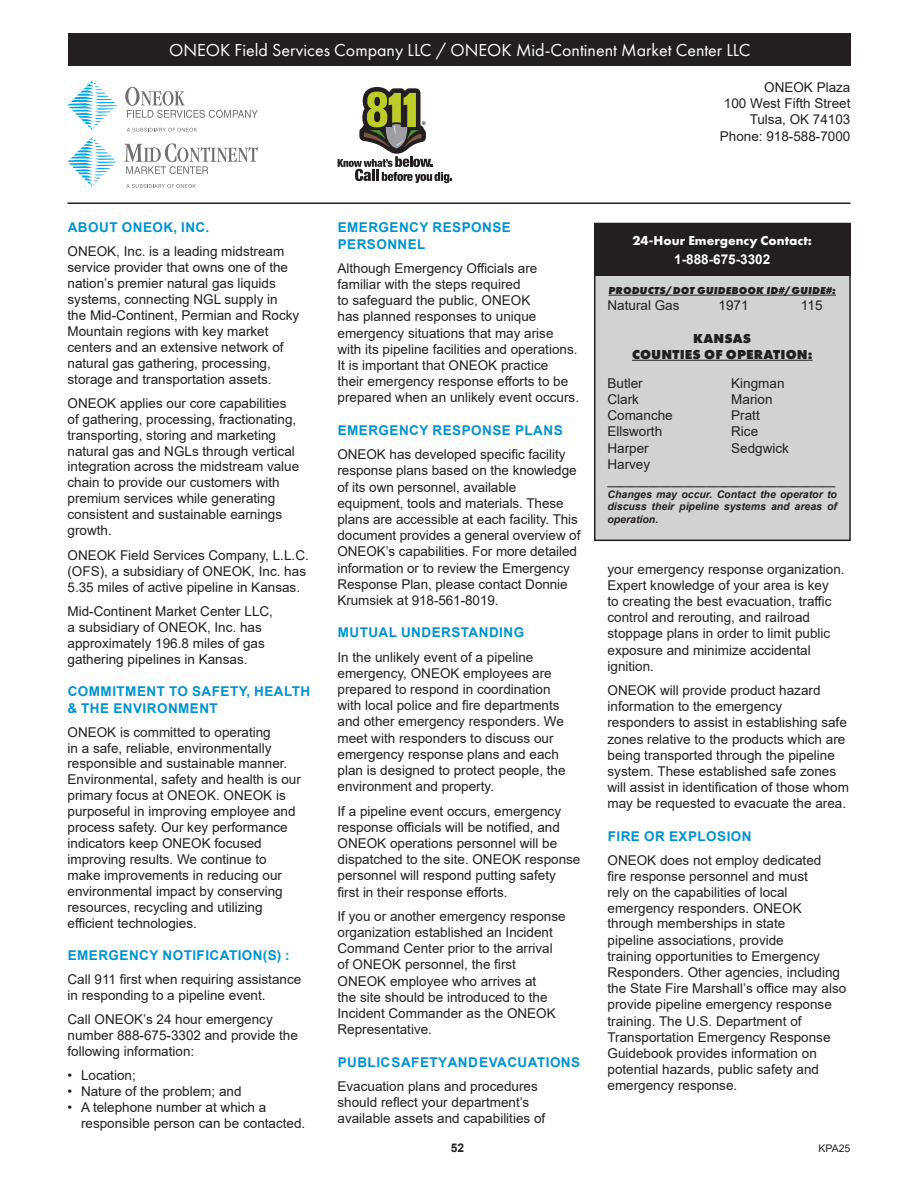
<style>
.page{position:relative;width:918px;height:1188px;background:#fff}
.page>*{position:absolute;margin:0;border:0;box-sizing:border-box;transform-origin:0 0}
.t1{font:18px "Futura PT";color:#fff}
.t2{font:13.5px/16.2px "Arial";color:#231f20}
.t3{font:700 13.5px/16.2px "Arial";letter-spacing:.035em;color:#0093d0}
.t4{font:800 13.5px "Futura PT";letter-spacing:.01em;color:#231f20}
.t5{font:700 13.5px "Futura PT";color:#fff}
.t6{font:700 13.5px "Arial";color:#fff}
.t7{font:700 12px "Arial";color:#231f20}
.t8{font:italic 700 10.5px/12.6px "Arial";color:#231f20;text-align:justify}
.t9{font:italic 800 10.5px "Futura PT";letter-spacing:.01em;color:#231f20}
.t10{font:10.5px "Arial";color:#231f20}
</style>
<div class="page">
<hr style="left:67px;top:202px;width:783px;height:2px;background:#231f20">
<div style="left:68px;top:34px;width:783px;height:32px;background:#231f20"></div>
<svg style="left:338px;top:87px;width:114px;height:96px"></svg>
<svg style="left:125px;top:87px;width:133px;height:31px"></svg>
<svg style="left:127px;top:128px;width:70px;height:4px"></svg>
<svg style="left:68px;top:80px;width:49px;height:50px"></svg>
<svg style="left:124px;top:143px;width:134px;height:31px"></svg>
<svg style="left:126px;top:184px;width:70px;height:4px"></svg>
<svg style="left:68px;top:137px;width:48px;height:49px"></svg>
<div style="left:595px;top:224px;width:255px;height:316px;background:#d1d2d4"></div>
<div style="left:594px;top:223px;width:257px;height:318px;border:2px solid #231f20"></div>
<div style="left:594px;top:223px;width:257px;height:52px;background:#231f20"></div>
<hr style="left:609px;top:295px;width:227px;height:1px;background:#231f20">
<hr style="left:632px;top:360px;width:181px;height:1px;background:#231f20">
<p class="t1" style="left:169px;top:39px;width:583px">ONEOK Field Services Company LLC / ONEOK Mid-Continent Market Center LLC</p>
<p class="t2" style="left:764px;top:79px;width:88px">ONEOK Plaza</p>
<p class="t2" style="left:724px;top:95px;width:128px">100 West Fifth Street</p>
<p class="t2" style="left:750px;top:111px;width:102px">Tulsa, OK 74103</p>
<p class="t2" style="left:720px;top:128px;width:132px">Phone: 918-588-7000</p>
<p class="t3" style="left:68px;top:220px;width:143px">ABOUT ONEOK, INC.</p>
<p class="t2" style="left:68px;top:244px;width:233px">ONEOK, Inc. is a leading midstream service provider that owns one of the nation’s premier natural gas liquids systems, connecting NGL supply in the Mid-Continent, Permian and Rocky Mountain regions with key market centers and an extensive network of natural gas gathering, processing, storage and transportation assets.</p>
<p class="t2" style="left:68px;top:395px;width:233px">ONEOK applies our core capabilities of gathering, processing, fractionating, transporting, storing and marketing natural gas and NGLs through vertical integration across the midstream value chain to provide our customers with premium services while generating consistent and sustainable earnings growth.</p>
<p class="t2" style="left:68px;top:547px;width:243px">ONEOK Field Services Company, L.L.C. (OFS), a subsidiary of ONEOK, Inc. has<br>5.35 miles of active pipeline in Kansas.</p>
<p class="t2" style="left:68px;top:603px;width:207px">Mid-Continent Market Center LLC, a subsidiary of ONEOK, Inc. has approximately 196.8 miles of gas gathering pipelines in Kansas.</p>
<p class="t3" style="left:68px;top:684px;width:244px">COMMITMENT TO SAFETY, HEALTH &amp; THE ENVIRONMENT</p>
<p class="t2" style="left:68px;top:724px;width:235px">ONEOK is committed to operating<br>in a safe, reliable, environmentally responsible and sustainable manner.<br>Environmental, safety and health is our primary focus at ONEOK. ONEOK is purposeful in improving employee and process safety. Our key performance indicators keep ONEOK focused improving results. We continue to make improvements in reducing our environmental impact by conserving resources, recycling and utilizing efficient technologies.</p>
<p class="t3" style="left:68px;top:947px;width:223px">EMERGENCY NOTIFICATION(S) :</p>
<p class="t2" style="left:68px;top:971px;width:235px">Call 911 first when requiring assistance in responding to a pipeline event.</p>
<p class="t2" style="left:68px;top:1011px;width:232px">Call ONEOK’s 24 hour emergency number 888-675-3302 and provide the following information:</p>
<p class="t2" style="left:68px;top:1067px;width:70px">• Location;</p>
<p class="t2" style="left:68px;top:1083px;width:176px">• Nature of the problem; and</p>
<p class="t2" style="left:81px;top:1099px;width:226px;text-indent:-14px">• A telephone number at which a responsible person can be contacted.</p>
<p class="t3" style="left:338px;top:220px;width:175px">EMERGENCY RESPONSE<br>PERSONNEL</p>
<p class="t2" style="left:338px;top:260px;width:243px">Although Emergency Officials are familiar with the steps required<br>to safeguard the public, ONEOK<br>has planned responses to unique emergency situations that may arise with its pipeline facilities and operations.<br>It is important that ONEOK practice<br>their emergency response efforts to be prepared when an unlikely event occurs.</p>
<p class="t3" style="left:338px;top:422px;width:226px">EMERGENCY RESPONSE PLANS</p>
<p class="t2" style="left:338px;top:446px;width:244px">ONEOK has developed specific facility response plans based on the knowledge of its own personnel, available equipment, tools and materials. These plans are accessible at each facility. This document provides a general overview of ONEOK’s capabilities. For more detailed information or to review the Emergency Response Plan, please contact Donnie Krumsiek at 918-561-8019.</p>
<p class="t3" style="left:338px;top:625px;width:188px">MUTUAL UNDERSTANDING</p>
<p class="t2" style="left:338px;top:649px;width:230px">In the unlikely event of a pipeline emergency, ONEOK employees are prepared to respond in coordination with local police and fire departments and other emergency responders. We meet with responders to discuss our emergency response plans and each plan is designed to protect people, the environment and property.</p>
<p class="t2" style="left:338px;top:803px;width:244px">If a pipeline event occurs, emergency response officials will be notified, and ONEOK operations personnel will be dispatched to the site. ONEOK response personnel will respond putting safety first in their response efforts.</p>
<p class="t2" style="left:338px;top:908px;width:230px">If you or another emergency response organization established an Incident<br>Command Center prior to the arrival of ONEOK personnel, the first<br>ONEOK employee who arrives at<br>the site should be introduced to the<br>Incident Commander as the ONEOK<br>Representative.</p>
<p class="t3" style="left:338px;top:1054px;width:244px">PUBLIC SAFETY AND EVACUATIONS</p>
<p class="t2" style="left:338px;top:1078px;width:209px">Evacuation plans and procedures should reflect your department’s available assets and capabilities of</p>
<p class="t5" style="left:633px;top:232px;width:181px">24-Hour Emergency Contact:</p>
<p class="t6" style="left:674px;top:250px;width:98px">1-888-675-3302</p>
<p class="t9" style="left:609px;top:284px;width:229px">PRODUCTS/DOT GUIDEBOOK ID#/GUIDE#:</p>
<p class="t2" style="left:608px;top:297px;width:74px">Natural Gas</p>
<p class="t2" style="left:718px;top:297px;width:32px">1971</p>
<p class="t2" style="left:801px;top:297px;width:23px">115</p>
<p class="t4" style="left:693px;top:330px;width:60px">KANSAS</p>
<p class="t4" style="left:632px;top:346px;width:182px">COUNTIES OF OPERATION:</p>
<p class="t2" style="left:608px;top:375px;width:37px">Butler</p>
<p class="t2" style="left:608px;top:391px;width:33px">Clark</p>
<p class="t2" style="left:608px;top:407px;width:67px">Comanche</p>
<p class="t2" style="left:608px;top:424px;width:56px">Ellsworth</p>
<p class="t2" style="left:608px;top:440px;width:43px">Harper</p>
<p class="t2" style="left:608px;top:456px;width:44px">Harvey</p>
<p class="t2" style="left:731px;top:375px;width:55px">Kingman</p>
<p class="t2" style="left:731px;top:391px;width:43px">Marion</p>
<p class="t2" style="left:731px;top:407px;width:30px">Pratt</p>
<p class="t2" style="left:731px;top:424px;width:28px">Rice</p>
<p class="t2" style="left:731px;top:440px;width:59px">Sedgwick</p>
<p class="t8" style="left:608px;top:475px;width:229px">_______________________________________</p>
<p class="t8" style="left:608px;top:488px;width:231px">Changes may occur. Contact the operator to discuss their pipeline systems and areas of operation.</p>
<p class="t2" style="left:608px;top:561px;width:239px">your emergency response organization.<br>Expert knowledge of your area is key<br>to creating the best evacuation, traffic control and rerouting, and railroad stoppage plans in order to limit public exposure and minimize accidental ignition.</p>
<p class="t2" style="left:608px;top:682px;width:243px">ONEOK will provide product hazard information to the emergency responders to assist in establishing safe zones relative to the products which are being transported through the pipeline system. These established safe zones will assist in identification of those whom may be requested to evacuate the area.</p>
<p class="t3" style="left:608px;top:828px;width:145px">FIRE OR EXPLOSION</p>
<p class="t2" style="left:608px;top:852px;width:240px">ONEOK does not employ dedicated<br>fire response personnel and must<br>rely on the capabilities of local emergency responders. ONEOK through memberships in state<br>pipeline associations, provide<br>training opportunities to Emergency Responders. Other agencies, including the State Fire Marshall’s office may also provide pipeline emergency response training. The U.S. Department of Transportation Emergency Response Guidebook provides information on potential hazards, public safety and emergency response.</p>
<p class="t7" style="left:451px;top:1139px;width:15px">52</p>
<p class="t10" style="left:819px;top:1141px;width:33px">KPA25</p>
</div>
